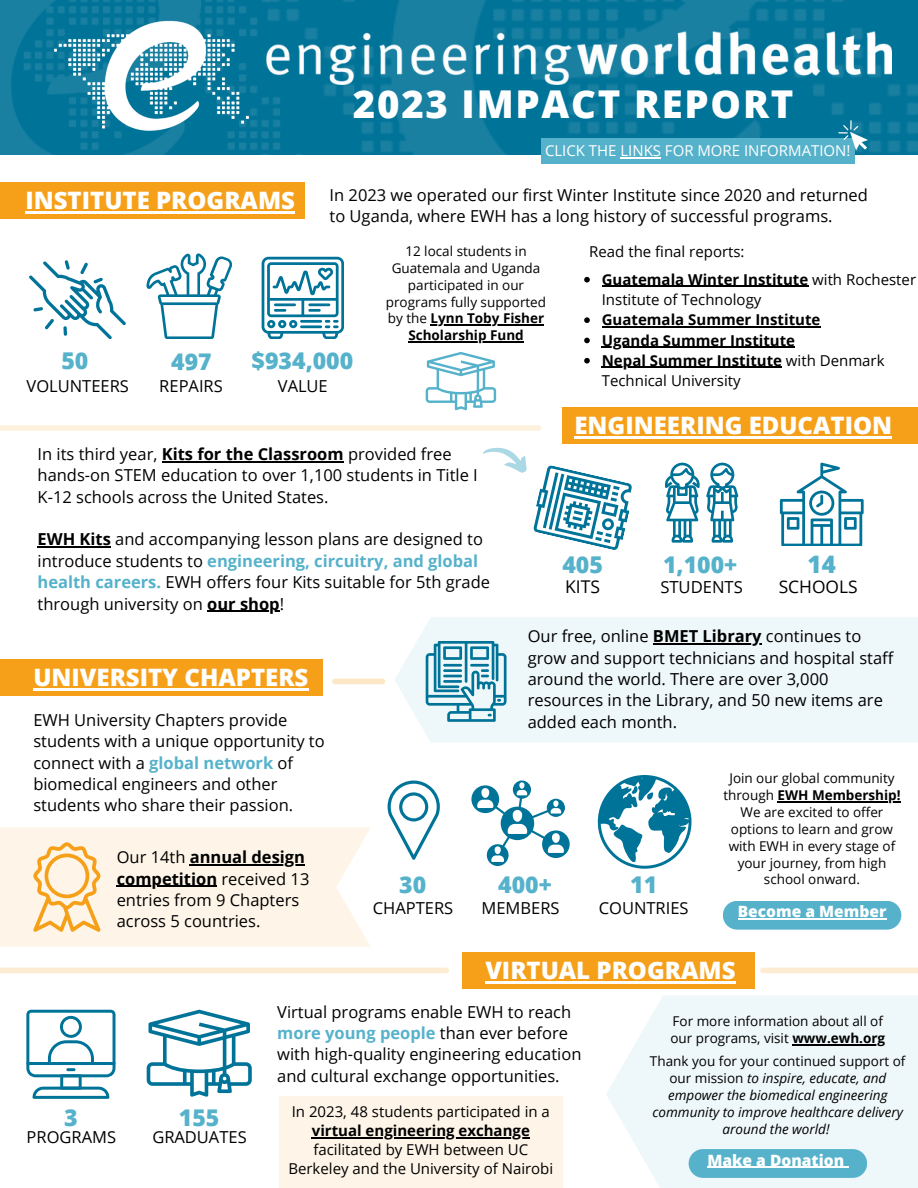
<style>
.page{position:relative;width:918px;height:1188px;background:#fff}
.page>*{position:absolute;margin:0;border:0;box-sizing:border-box;transform-origin:0 0}
.t1{font:800 38.4px "Open Sans";letter-spacing:.045em;color:#fff}
.t2{font:800 24.15px "Open Sans";color:#56b2cb}
.t3{font:800 24px "Open Sans";color:#fff}
.t4{font:800 23.25px "Open Sans";color:#56b2cb}
.t5{font:800 23.1px "Open Sans";color:#56b2cb}
.t6{font:800 22.95px "Open Sans";color:#56b2cb}
.t7{font:17.55px "Open Sans";color:#000}
.t8{font:17.4px "Open Sans";color:#000}
.t9{font:16.65px "Open Sans";color:#000}
.t10{font:16.5px/21.3px "Open Sans";color:#000}
.t11{font:800 15.6px "Open Sans";color:#fff}
.t12{font:15px/19.2px "Open Sans";color:#000}
.t13{font:700 15px "Open Sans";color:#000}
.t14{font:15px "Open Sans";color:#fff}
.t15{font:13.5px/16.8px "Open Sans";color:#000;text-align:center}
.t16{font:italic 13.5px/16.8px "Open Sans";color:#000;text-align:center}
.s1{font-weight:700}
.s2{font-weight:700;color:#56b2cb}
.s3{font-style:normal}
</style>
<div class="page">
<img style="left:0;top:0;width:178px;height:155px">
<img style="left:178px;top:0;width:740px;height:257px">
<div style="left:0;top:425px;width:539px;height:6px;background:#fdf0dc"></div>
<div style="left:335px;top:679px;width:48px;height:5px;background:#fce7c6"></div>
<div style="left:0;top:968px;width:446px;height:5px;background:#fdecd1"></div>
<div style="left:562px;top:407px;width:356px;height:37px;background:#f6a01a"></div>
<div style="left:0;top:660px;width:323px;height:36px;background:#f6a01a"></div>
<div style="left:395px;top:617px;width:523px;height:125px;background:#eef7f9"></div>
<svg style="left:426px;top:641px;width:81px;height:81px;background:#8ec1d1"></svg>
<div style="left:0;top:827px;width:371px;height:120px;background:#fef5e8"></div>
<svg style="left:33px;top:842px;width:68px;height:90px"></svg>
<div style="left:0;top:182px;width:305px;height:37px;background:#f6a01a"></div>
<img style="left:51px;top:17px;width:203px;height:119px">
<img style="left:234px;top:15px;width:657px;height:69px">
<div style="left:541px;top:138px;width:313px;height:25px;background:#56b2cb"></div>
<svg style="left:838px;top:120px;width:30px;height:31px"></svg>
<svg style="left:29px;top:260px;width:97px;height:79px"></svg>
<svg style="left:146px;top:253px;width:86px;height:86px"></svg>
<svg style="left:262px;top:257px;width:82px;height:82px"></svg>
<svg style="left:780px;top:463px;width:83px;height:83px"></svg>
<svg style="left:665px;top:463px;width:35px;height:80px"></svg>
<svg style="left:706px;top:463px;width:32px;height:80px"></svg>
<svg style="left:471px;top:781px;width:98px;height:85px"></svg>
<svg style="left:598px;top:775px;width:93px;height:93px"></svg>
<svg style="left:388px;top:781px;width:51px;height:79px"></svg>
<div style="left:462px;top:952px;width:293px;height:37px;background:#f6a01a"></div>
<svg style="left:26px;top:1010px;width:89px;height:89px"></svg>
<svg style="left:147px;top:1010px;width:104px;height:86px"></svg>
<svg style="left:426px;top:352px;width:70px;height:58px"></svg>
<div style="left:723px;top:901px;width:178px;height:29px;background:#56b2cb;border-radius:14px"></div>
<div style="left:279px;top:1096px;width:283px;height:92px;background:#fef5e8"></div>
<div style="left:763px;top:968px;width:155px;height:5px;background:#fdecd1"></div>
<div style="left:606px;top:995px;width:312px;height:193px;background:linear-gradient(to right,#f3fafb,#eaf4f6)"></div>
<div style="left:689px;top:1149px;width:178px;height:29px;background:#56b2cb;border-radius:14px"></div>
<svg style="left:483px;top:447px;width:149px;height:103px"></svg>
<hr style="left:162px;top:461px;width:182px;height:1px;background:#000">
<hr style="left:38px;top:547px;width:37px;height:1px;background:#000">
<hr style="left:75px;top:547px;width:36px;height:1px;background:#000">
<hr style="left:207px;top:611px;width:73px;height:1px;background:#000">
<hr style="left:574px;top:436px;width:318px;height:2px;background:#fff">
<hr style="left:33px;top:689px;width:275px;height:2px;background:#fff">
<hr style="left:653px;top:643px;width:109px;height:1px;background:#000">
<hr style="left:190px;top:864px;width:115px;height:1px;background:#000">
<hr style="left:117px;top:886px;width:100px;height:1px;background:#000">
<hr style="left:620px;top:157px;width:41px;height:1px;background:#fff">
<hr style="left:25px;top:211px;width:270px;height:3px;background:#fff">
<svg style="left:584px;top:277px;width:6px;height:6px"></svg>
<hr style="left:602px;top:286px;width:206px;height:1px;background:#000">
<svg style="left:584px;top:317px;width:6px;height:6px"></svg>
<hr style="left:602px;top:326px;width:218px;height:2px;background:#000">
<svg style="left:584px;top:338px;width:6px;height:5px"></svg>
<hr style="left:602px;top:347px;width:193px;height:1px;background:#000">
<svg style="left:584px;top:358px;width:6px;height:6px"></svg>
<hr style="left:602px;top:367px;width:180px;height:1px;background:#000">
<hr style="left:431px;top:325px;width:113px;height:1px;background:#000">
<hr style="left:408px;top:341px;width:116px;height:2px;background:#000">
<hr style="left:778px;top:801px;width:123px;height:1px;background:#000">
<hr style="left:485px;top:981px;width:251px;height:2px;background:#fff">
<hr style="left:738px;top:918px;width:148px;height:2px;background:#fff">
<hr style="left:312px;top:1137px;width:218px;height:1px;background:#000">
<hr style="left:792px;top:1044px;width:93px;height:1px;background:#000">
<hr style="left:708px;top:1167px;width:136px;height:1px;background:#fff">
<p class="t1" style="left:353px;top:77px;width:442px">2023 IMPACT REPORT</p>
<p class="t14" style="left:545px;top:140px;width:307px">CLICK THE LINKS FOR MORE INFORMATION!</p>
<p class="t10" style="left:330px;top:184px;width:540px">In 2023 we operated our first Winter Institute since 2020 and returned to Uganda, where EWH has a long history of successful programs.</p>
<p class="t15" style="left:386px;top:242px;width:162px">12 local students in<br>Guatemala and Uganda participated in our programs fully supported by the <span class="s1">Lynn Toby Fisher<br>Scholarship Fund</span></p>
<p class="t3" style="left:25px;top:183px;width:271px">INSTITUTE PROGRAMS</p>
<p class="t12" style="left:589px;top:242px;width:157px">Read the final reports:</p>
<p class="t12" style="left:602px;top:269px;width:316px;line-height:20.2px"><span class="s1">Guatemala Winter Institute</span> with Rochester<br>Institute of Technology</p>
<p class="t13" style="left:602px;top:309px;width:220px">Guatemala Summer Institute</p>
<p class="t13" style="left:602px;top:329px;width:195px">Uganda Summer Institute</p>
<p class="t12" style="left:602px;top:350px;width:284px;line-height:20.2px"><span class="s1">Nepal Summer Institute</span> with Denmark<br>Technical University</p>
<p class="t5" style="left:252px;top:345px;width:103px">$934,000</p>
<p class="t10" style="left:278px;top:375px;width:51px">VALUE</p>
<p class="t5" style="left:61px;top:345px;width:29px">50</p>
<p class="t10" style="left:27px;top:375px;width:104px">VOLUNTEERS</p>
<p class="t6" style="left:171px;top:346px;width:42px">497</p>
<p class="t10" style="left:159px;top:375px;width:65px">REPAIRS</p>
<p class="t10" style="left:38px;top:443px;width:442px">In its third year, <span class="s1">Kits for the Classroom</span> provided free hands-on STEM education to over 1,100 students in Title I<br>K-12 schools across the United States.</p>
<p class="t10" style="left:38px;top:528px;width:454px"><span class="s1">EWH Kits</span> and accompanying lesson plans are designed to introduce students to <span class="s2">engineering, circuitry, and global health careers.</span> EWH offers four Kits suitable for 5th grade through university on <span class="s1">our shop</span>!</p>
<p class="t3" style="left:33px;top:661px;width:277px">UNIVERSITY CHAPTERS</p>
<p class="t3" style="left:574px;top:408px;width:319px">ENGINEERING EDUCATION</p>
<p class="t5" style="left:562px;top:548px;width:42px">405</p>
<p class="t7" style="left:565px;top:574px;width:36px">KITS</p>
<p class="t5" style="left:663px;top:548px;width:76px">1,100+</p>
<p class="t9" style="left:660px;top:575px;width:84px">STUDENTS</p>
<p class="t2" style="left:808px;top:547px;width:30px">14</p>
<p class="t8" style="left:779px;top:574px;width:80px">SCHOOLS</p>
<p class="t10" style="left:528px;top:625px;width:367px">Our free, online <span class="s1">BMET Library</span> continues to grow and support technicians and hospital staff around the world. There are over 3,000 resources in the Library, and 50 new items are</p>
<p class="t10" style="left:33px;top:709px;width:256px">EWH University Chapters provide</p>
<p class="t10" style="left:528px;top:711px;width:151px">added each month.</p>
<p class="t10" style="left:33px;top:730px;width:293px">students with a unique opportunity to connect with a <span class="s2">global network</span> of biomedical engineers and other students who share their passion.</p>
<p class="t10" style="left:117px;top:846px;width:194px">Our 14th <span class="s1">annual design competition</span> received 13 entries from 9 Chapters across 5 countries.</p>
<p class="t5" style="left:399px;top:868px;width:29px">30</p>
<p class="t10" style="left:373px;top:897px;width:82px">CHAPTERS</p>
<p class="t5" style="left:498px;top:868px;width:55px">400+</p>
<p class="t10" style="left:482px;top:897px;width:80px">MEMBERS</p>
<p class="t5" style="left:630px;top:868px;width:29px">11</p>
<p class="t10" style="left:599px;top:897px;width:91px">COUNTRIES</p>
<p class="t15" style="left:723px;top:769px;width:179px">Join our global community through <span class="s1">EWH Membership!</span></p>
<p class="t15" style="left:729px;top:803px;width:168px">We are excited to offer options to learn and grow with EWH in every stage of your journey, from high school onward.</p>
<p class="t11" style="left:738px;top:901px;width:150px">Become a Member</p>
<p class="t4" style="left:64px;top:1102px;width:15px">3</p>
<p class="t10" style="left:27px;top:1126px;width:91px">PROGRAMS</p>
<p class="t6" style="left:179px;top:1102px;width:42px">155</p>
<p class="t10" style="left:152px;top:1126px;width:96px">GRADUATES</p>
<p class="t3" style="left:485px;top:953px;width:252px">VIRTUAL PROGRAMS</p>
<p class="t10" style="left:277px;top:1001px;width:306px">Virtual programs enable EWH to reach <span class="s2">more young people</span> than ever before with high-quality engineering education and cultural exchange opportunities.</p>
<p class="t12" style="left:288px;top:1101px;width:266px;text-align:center">In 2023, 48 students participated in a <span class="s1">virtual engineering exchange </span>facilitated by EWH between UC Berkeley and the University of Nairobi</p>
<p class="t15" style="left:670px;top:1013px;width:216px;text-align:left">For more information about all of our programs, visit <span class="s1">www.ewh.org</span></p>
<p class="t16" style="left:650px;top:1052px;width:257px"><span class="s3">Thank you for your continued support of our mission</span> to inspire, educate, and empower the biomedical engineering community to improve healthcare delivery around the world!</p>
<p class="t11" style="left:708px;top:1149px;width:138px">Make a Donation</p>
</div>
